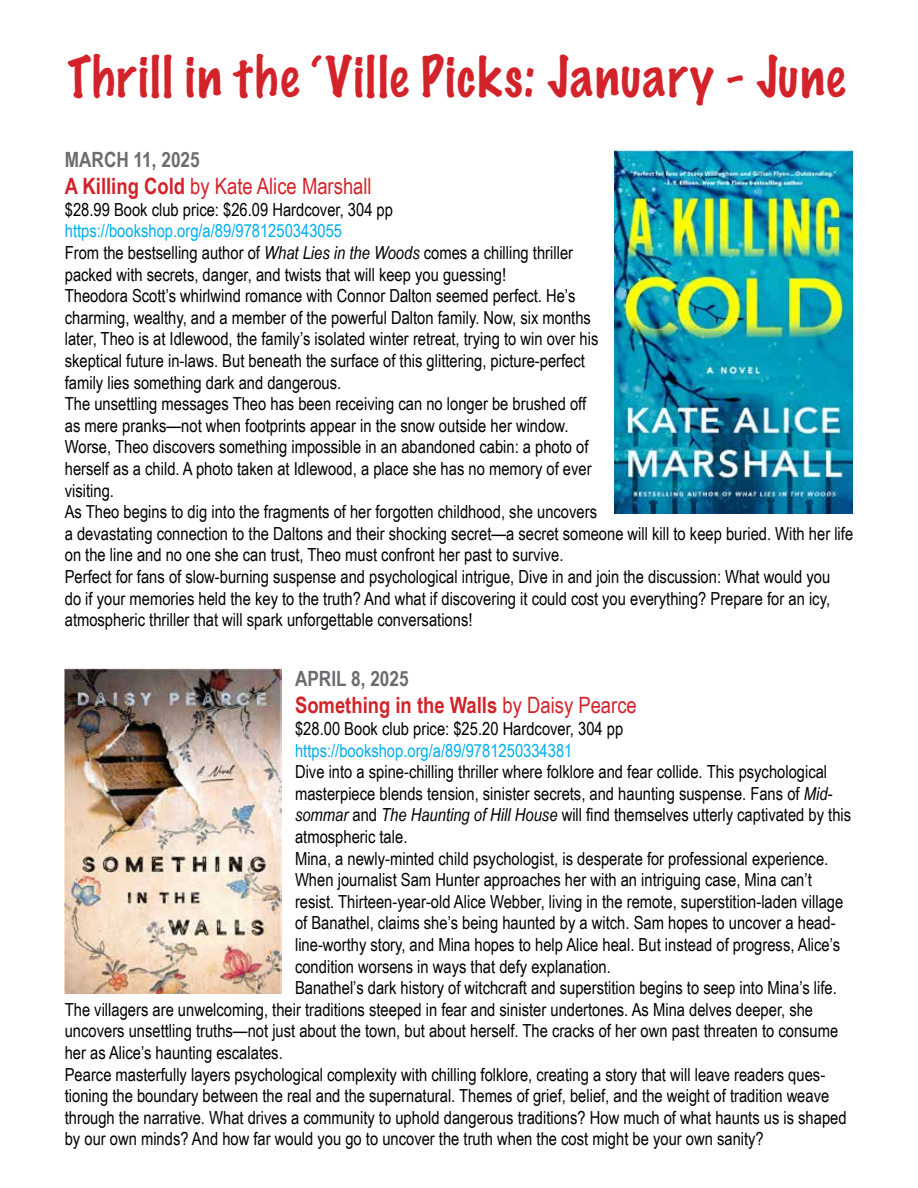
<style>
.page{position:relative;width:918px;height:1188px;background:#fff}
.page>*{position:absolute;margin:0;border:0;box-sizing:border-box;transform-origin:0 0}
.t1{font:100 51px "Marker Felt";letter-spacing:.04em;color:#d2232a}
.t2{font:700 22.5px "Arial Narrow";color:#d2232a}
.t3{font:22.5px "Arial Narrow";color:#d2232a}
.t4{font:700 21px "Arial Narrow";color:#6b6c6f}
.t5{font:18px/21.6px "Arial Narrow";color:#000}
.t6{font:18px "Arial Narrow";color:#00aeef}
.s1{font-weight:700}
.s2{color:#00aeef}
.s3{font-style:italic}
.s4{font-weight:400}
</style>
<div class="page">
<img style="left:615px;top:150px;width:238px;height:363px">
<img style="left:65px;top:668px;width:217px;height:326px">
<h1 class="t1" style="left:68px;top:36px;width:779px">Thrill in the ‘Ville Picks: January - June</h1>
<p class="t4" style="left:65px;top:144px;width:136px">MARCH 11, 2025</p>
<p class="t3" style="left:65px;top:170px;width:308px"><span class="s1">A Killing Cold</span> by Kate Alice Marshall</p>
<p class="t5" style="left:65px;top:198px;width:330px">$28.99 Book club price: $26.09 Hardcover, 304 pp</p>
<p class="t5" style="left:65px;top:220px;width:790px"><span class="s2">https://bookshop.org/a/89/9781250343055<br></span>From the bestselling author of <span class="s3">What Lies in the Woods</span> comes a chilling thriller<br>packed with secrets, danger, and twists that will keep you guessing!<br>Theodora Scott’s whirlwind romance with Connor Dalton seemed perfect. He’s<br>charming, wealthy, and a member of the powerful Dalton family. Now, six months<br>later, Theo is at Idlewood, the family’s isolated winter retreat, trying to win over his<br>skeptical future in-laws. But beneath the surface of this glittering, picture-perfect<br>family lies something dark and dangerous.<br>The unsettling messages Theo has been receiving can no longer be brushed off<br>as mere pranks—not when footprints appear in the snow outside her window.<br>Worse, Theo discovers something impossible in an abandoned cabin: a photo of<br>herself as a child. A photo taken at Idlewood, a place she has no memory of ever<br>visiting.<br>As Theo begins to dig into the fragments of her forgotten childhood, she uncovers<br>a devastating connection to the Daltons and their shocking secret—a secret someone will kill to keep buried. With her life on the line and no one she can trust, Theo must confront her past to survive.<br>Perfect for fans of slow-burning suspense and psychological intrigue, Dive in and join the discussion: What would you<br>do if your memories held the key to the truth? And what if discovering it could cost you everything? Prepare for an icy, atmospheric thriller that will spark unforgettable conversations!</p>
<p class="t4" style="left:295px;top:663px;width:115px">APRIL 8, 2025</p>
<p class="t2" style="left:295px;top:688px;width:343px">Something in the Walls <span class="s4">by Daisy Pearce</span></p>
<p class="t5" style="left:295px;top:717px;width:330px">$28.00 Book club price: $25.20 Hardcover, 304 pp</p>
<p class="t6" style="left:295px;top:737px;width:279px">https://bookshop.org/a/89/9781250334381</p>
<p class="t5" style="left:295px;top:760px;width:534px">Dive into a spine-chilling thriller where folklore and fear collide. This psychological</p>
<p class="t5" style="left:295px;top:782px;width:539px">masterpiece blends tension, sinister secrets, and haunting suspense. Fans of <span class="s3">Mid-</span></p>
<p class="t5" style="left:295px;top:804px;width:558px"><span class="s3">sommar</span> and <span class="s3">The Haunting of Hill House</span> will find themselves utterly captivated by this</p>
<p class="t5" style="left:295px;top:825px;width:114px">atmospheric tale.</p>
<p class="t5" style="left:295px;top:847px;width:535px">Mina, a newly-minted child psychologist, is desperate for professional experience.</p>
<p class="t5" style="left:295px;top:868px;width:518px">When journalist Sam Hunter approaches her with an intriguing case, Mina can’t</p>
<p class="t5" style="left:295px;top:890px;width:550px">resist. Thirteen-year-old Alice Webber, living in the remote, superstition-laden village</p>
<p class="t5" style="left:295px;top:912px;width:542px">of Banathel, claims she’s being haunted by a witch. Sam hopes to uncover a head-</p>
<p class="t5" style="left:295px;top:933px;width:547px">line-worthy story, and Mina hopes to help Alice heal. But instead of progress, Alice’s</p>
<p class="t5" style="left:295px;top:955px;width:317px">condition worsens in ways that defy explanation.</p>
<p class="t5" style="left:295px;top:976px;width:543px">Banathel’s dark history of witchcraft and superstition begins to seep into Mina’s life.</p>
<p class="t5" style="left:65px;top:998px;width:750px">The villagers are unwelcoming, their traditions steeped in fear and sinister undertones. As Mina delves deeper, she</p>
<p class="t5" style="left:65px;top:1020px;width:775px">uncovers unsettling truths—not just about the town, but about herself. The cracks of her own past threaten to consume</p>
<p class="t5" style="left:65px;top:1041px;width:220px">her as Alice’s haunting escalates.</p>
<p class="t5" style="left:65px;top:1063px;width:762px">Pearce masterfully layers psychological complexity with chilling folklore, creating a story that will leave readers ques-</p>
<p class="t5" style="left:65px;top:1084px;width:766px">tioning the boundary between the real and the supernatural. Themes of grief, belief, and the weight of tradition weave</p>
<p class="t5" style="left:65px;top:1106px;width:783px">through the narrative. What drives a community to uphold dangerous traditions? How much of what haunts us is shaped</p>
<p class="t5" style="left:65px;top:1128px;width:701px">by our own minds? And how far would you go to uncover the truth when the cost might be your own sanity?</p>
</div>
